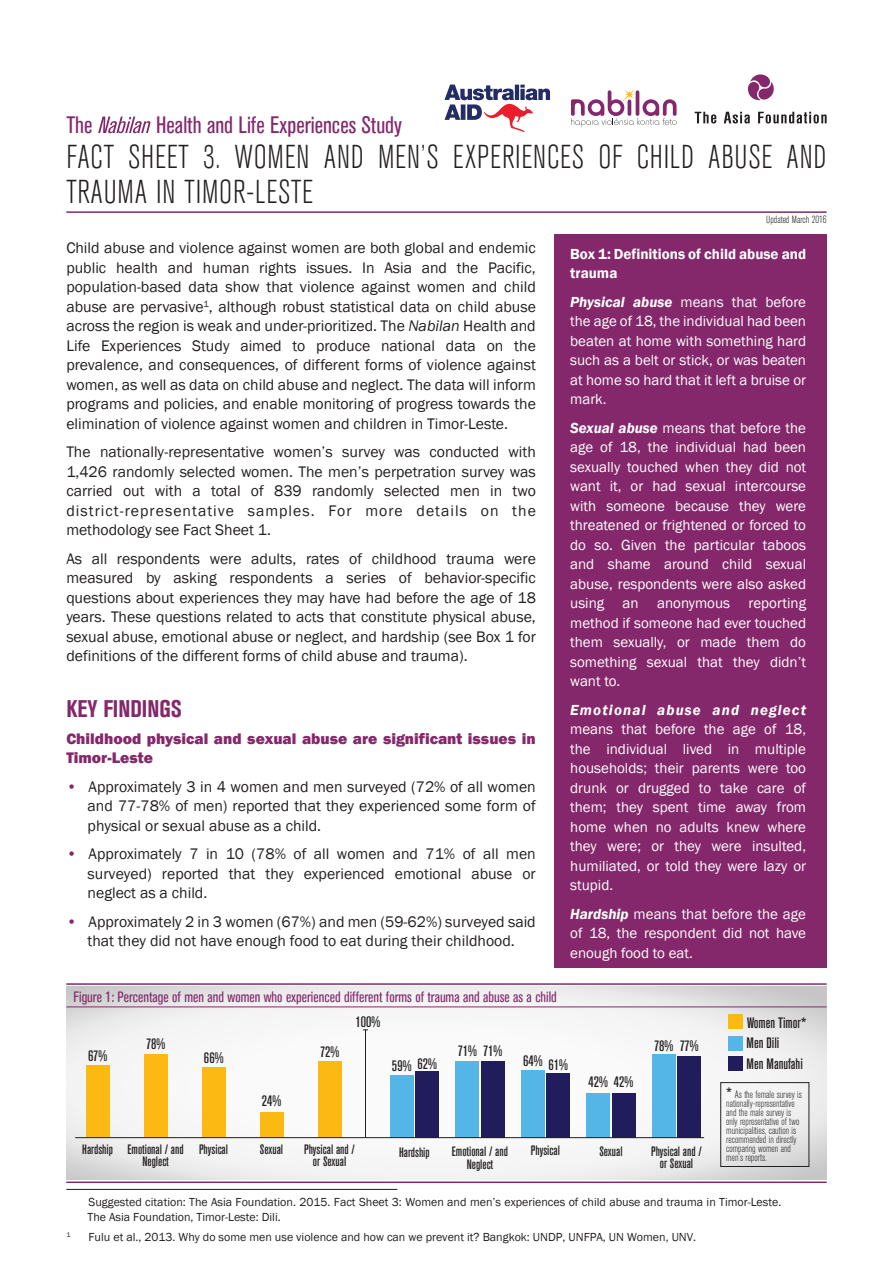
<style>
.page{position:relative;width:893px;height:1263px;background:#fff}
.page>*{position:absolute;margin:0;border:0;box-sizing:border-box;transform-origin:0 0}
.t1{font:300 condensed 33px/34.5px "Akzidenz Grotesk BE";letter-spacing:.025em;color:#231f20}
.t2{font:700 condensed 24px "Akzidenz Grotesk BE";color:#84286b}
.t3{font:condensed 23.7px "Akzidenz Grotesk BE";color:#84286b}
.t4{font:15.75px/19.5px "Franklin Gothic";color:#231f20;text-align:justify}
.t5{font:800 15.75px/19.5px "Franklin Gothic";color:#84286b}
.t6{font:15px/19.5px "Franklin Gothic";color:#fff;text-align:justify}
.t7{font:condensed 15px "Akzidenz Grotesk BE";color:#84296c}
.t8{font:500 condensed 15px/20.4px "Akzidenz Grotesk BE";color:#231f20}
.t9{font:600 15px/19.5px "Franklin Gothic";color:#fff}
.t10{font:italic 600 15px "Franklin Gothic";letter-spacing:.075em;color:#fff}
.t11{font:500 condensed 13.5px/12px "Akzidenz Grotesk BE";color:#231f20;text-align:center}
.t12{font:12px/15px "Franklin Gothic";color:#231f20}
.t13{font:300 condensed 10.5px/9px "Akzidenz Grotesk BE";color:#231f20}
.t14{font:7.05px "Franklin Gothic";color:#231f20}
.s1{color:#fff}
.s2{font-style:italic}
.s3{color:#84286b}
.s4{font-weight:600;font-style:italic}
.s5{font-weight:500;font-size:15px}
</style>
<div class="page">
<hr style="left:66px;top:1189px;width:331px;height:1px;background:#231f20">
<svg style="left:66px;top:987px;width:761px;height:192px"></svg>
<div style="left:729px;top:1036px;width:14px;height:14px;background:#53b6e7"></div>
<div style="left:729px;top:1056px;width:14px;height:14px;background:#211c5b"></div>
<div style="left:729px;top:1015px;width:14px;height:14px;background:#fdb913"></div>
<hr style="left:66px;top:1181px;width:761px;height:2px;background:#84286b">
<hr style="left:66px;top:983px;width:761px;height:2px;background:#84286b">
<hr style="left:66px;top:1007px;width:761px;height:1px;background:#84286b">
<hr style="left:365px;top:1029px;width:1px;height:109px;background:#231f20">
<div style="left:202px;top:1067px;width:24px;height:71px;background:#fdb913"></div>
<div style="left:318px;top:1061px;width:23px;height:77px;background:#fdb913"></div>
<div style="left:144px;top:1054px;width:24px;height:84px;background:#fdb913"></div>
<div style="left:86px;top:1066px;width:24px;height:72px;background:#fdb913"></div>
<div style="left:260px;top:1112px;width:24px;height:26px;background:#fdb913"></div>
<div style="left:521px;top:1070px;width:24px;height:67px;background:#53b6e7"></div>
<div style="left:546px;top:1073px;width:24px;height:64px;background:#211c5b"></div>
<div style="left:677px;top:1056px;width:24px;height:81px;background:#211c5b"></div>
<div style="left:652px;top:1054px;width:24px;height:83px;background:#53b6e7"></div>
<div style="left:455px;top:1061px;width:24px;height:76px;background:#53b6e7"></div>
<div style="left:481px;top:1061px;width:23px;height:76px;background:#211c5b"></div>
<div style="left:586px;top:1093px;width:24px;height:45px;background:#53b6e7"></div>
<div style="left:612px;top:1093px;width:24px;height:45px;background:#211c5b"></div>
<div style="left:415px;top:1072px;width:24px;height:66px;background:#211c5b"></div>
<div style="left:390px;top:1075px;width:24px;height:63px;background:#53b6e7"></div>
<hr style="left:75px;top:1137px;width:629px;height:1px;background:#231f20">
<div style="left:720px;top:1082px;width:89px;height:85px;border:1px solid #231f20"></div>
<div style="left:554px;top:235px;width:273px;height:733px;background:#84286b"></div>
<svg style="left:444px;top:85px;width:106px;height:47px"></svg>
<svg style="left:748px;top:74px;width:26px;height:27px"></svg>
<svg style="left:695px;top:112px;width:21px;height:11px"></svg>
<svg style="left:724px;top:112px;width:26px;height:11px"></svg>
<svg style="left:758px;top:112px;width:69px;height:11px"></svg>
<svg style="left:571px;top:89px;width:106px;height:38px"></svg>
<hr style="left:66px;top:211px;width:761px;height:2px;background:#84286b">
<svg style="left:98px;top:117px;width:52px;height:16px"></svg>
<h3 class="t3" style="left:66px;top:112px;width:337px">The <span class="s1">Nabilan</span> Health and Life Experiences Study</h3>
<h1 class="t1" style="left:66px;top:141px;width:762px">FACT SHEET 3. WOMEN AND MEN’S EXPERIENCES OF CHILD ABUSE AND<br>TRAUMA IN TIMOR-LESTE</h1>
<p class="t4" style="left:66px;top:239px;width:471px">Child abuse and violence against women are both global and endemic public health and human rights issues. In Asia and the Pacific, population-based data show that violence against women and child abuse are pervasive<sup>1</sup>, although robust statistical data on child abuse across the region is weak and under-prioritized. The <span class="s2">Nabilan</span> Health and Life Experiences Study aimed to produce national data on the prevalence, and consequences, of different forms of violence against women, as well as data on child abuse and neglect. The data will inform programs and policies, and enable monitoring of progress towards the elimination of violence against women and children in Timor-Leste.</p>
<p class="t4" style="left:66px;top:443px;width:471px">The nationally-representative women’s survey was conducted with 1,426 randomly selected women. The men’s perpetration survey was carried out with a total of 839 randomly selected men in two district-representative samples. For more details on the methodology see Fact Sheet 1.</p>
<p class="t4" style="left:66px;top:549px;width:471px">As all respondents were adults, rates of childhood trauma were measured by asking respondents a series of behavior-specific questions about experiences they may have had before the age of 18 years. These questions related to acts that constitute physical abuse, sexual abuse, emotional abuse or neglect, and hardship (see Box 1 for definitions of the different forms of child abuse and trauma).</p>
<h2 class="t2" style="left:66px;top:695px;width:117px">KEY FINDINGS</h2>
<p class="t5" style="left:66px;top:729px;width:471px">Childhood physical and sexual abuse are significant issues in<br>Timor-Leste</p>
<p class="t4" style="left:88px;top:777px;width:450px;text-indent:-21px"><span class="s3">•</span> Approximately 3 in 4 women and men surveyed (72% of all women and 77-78% of men) reported that they experienced some form of physical or sexual abuse as a child.</p>
<p class="t4" style="left:88px;top:845px;width:450px;text-indent:-21px"><span class="s3">•</span> Approximately 7 in 10 (78% of all women and 71% of all men surveyed) reported that they experienced emotional abuse or neglect as a child.</p>
<p class="t4" style="left:66px;top:912px;width:471px;text-align:center"><span class="s3">•</span> Approximately 2 in 3 women (67%) and men (59-62%) surveyed said that they did not have enough food to eat during their childhood.</p>
<p class="t13" style="left:766px;top:216px;width:62px">Updated March 2016</p>
<p class="t9" style="left:570px;top:244px;width:237px">Box 1: Definitions of child abuse and trauma</p>
<p class="t6" style="left:570px;top:292px;width:237px"><span class="s4">Physical abuse</span> means that before the age of 18, the individual had been beaten at home with something hard such as a belt or stick, or was beaten at home so hard that it left a bruise or mark.</p>
<p class="t6" style="left:570px;top:418px;width:237px"><span class="s4">Sexual abuse</span> means that before the age of 18, the individual had been sexually touched when they did not want it, or had sexual intercourse with someone because they were threatened or frightened or forced to do so. Given the particular taboos and shame around child sexual abuse, respondents were also asked using an anonymous reporting method if someone had ever touched them sexually, or made them do something sexual that they didn’t want to.</p>
<p class="t10" style="left:570px;top:700px;width:237px">Emotional abuse and neglect</p>
<p class="t6" style="left:570px;top:720px;width:237px">means that before the age of 18, the individual lived in multiple households; their parents were too drunk or drugged to take care of them; they spent time away from home when no adults knew where they were; or they were insulted, humiliated, or told they were lazy or stupid.</p>
<p class="t6" style="left:570px;top:904px;width:237px"><span class="s4">Hardship</span> means that before the age of 18, the respondent did not have enough food to eat.</p>
<p class="t7" style="left:74px;top:988px;width:485px">Figure 1: Percentage of men and women who experienced different forms of trauma and abuse as a child</p>
<p class="t8" style="left:356px;top:1012px;width:26px">100%</p>
<p class="t8" style="left:204px;top:1048px;width:21px">66%</p>
<p class="t8" style="left:146px;top:1034px;width:21px">78%</p>
<p class="t8" style="left:458px;top:1041px;width:46px">71% 71%</p>
<p class="t8" style="left:320px;top:1042px;width:21px">72%</p>
<p class="t8" style="left:88px;top:1046px;width:21px">67%</p>
<p class="t8" style="left:523px;top:1053px;width:46px">64% 61%</p>
<p class="t8" style="left:392px;top:1055px;width:46px">59% 62%</p>
<p class="t8" style="left:262px;top:1091px;width:21px">24%</p>
<p class="t11" style="left:199px;top:1144px;width:30px">Physical</p>
<p class="t11" style="left:304px;top:1144px;width:52px">Physical and / or Sexual</p>
<p class="t11" style="left:82px;top:1144px;width:32px">Hardship</p>
<p class="t11" style="left:260px;top:1144px;width:25px">Sexual</p>
<p class="t11" style="left:128px;top:1144px;width:58px">Emotional / and<br>Neglect</p>
<p class="t11" style="left:399px;top:1146px;width:32px">Hardship</p>
<p class="t11" style="left:452px;top:1146px;width:58px">Emotional / and<br>Neglect</p>
<p class="t11" style="left:531px;top:1144px;width:30px">Physical</p>
<p class="t8" style="left:589px;top:1072px;width:46px">42% 42%</p>
<p class="t8" style="left:654px;top:1036px;width:46px">78% 77%</p>
<p class="t11" style="left:599px;top:1145px;width:25px">Sexual</p>
<p class="t11" style="left:651px;top:1145px;width:52px">Physical and / or Sexual</p>
<p class="t8" style="left:746px;top:1013px;width:62px">Women Timor*<br>Men Dili<br>Men Manufahi</p>
<p class="t13" style="left:726px;top:1090px;width:77px"><span class="s5">*</span> As the female survey is nationally-representative and the male survey is only representative of two municipalities, caution is recommended in directly comparing women and men’s reports.</p>
<p class="t12" style="left:88px;top:1195px;width:695px">Suggested citation: The Asia Foundation. 2015. Fact Sheet 3: Women and men’s experiences of child abuse and trauma in Timor-Leste.<br>The Asia Foundation, Timor-Leste: Dili.</p>
<p class="t14" style="left:66px;top:1230px;width:6px">1</p>
<p class="t12" style="left:89px;top:1229px;width:609px">Fulu et al., 2013. Why do some men use violence and how can we prevent it? Bangkok: UNDP, UNFPA, UN Women, UNV.</p>
</div>
